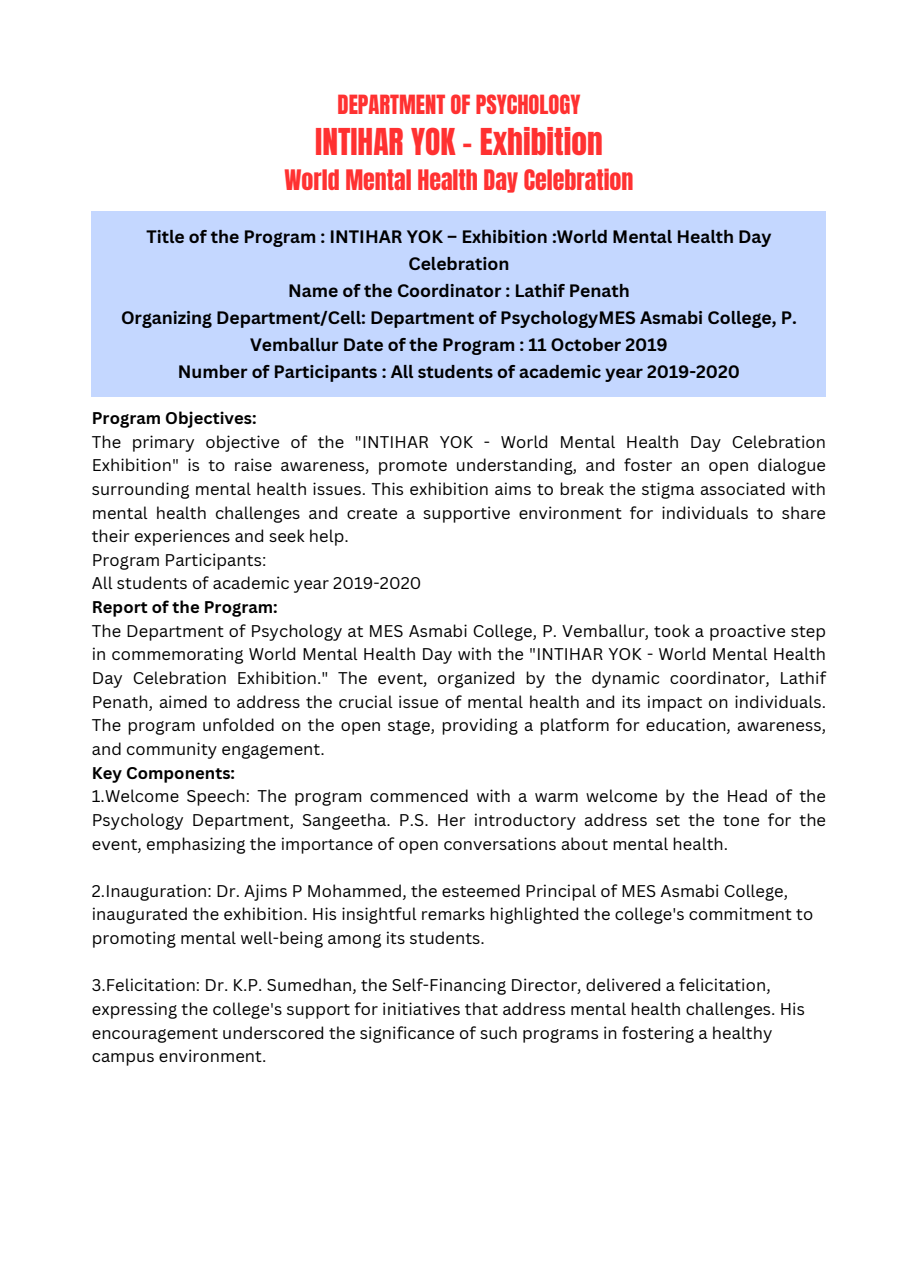
<style>
.page{position:relative;width:918px;height:1263px;background:#fff}
.page>*{position:absolute;margin:0;border:0;box-sizing:border-box;transform-origin:0 0}
.t1{font:31.5px "Anton";color:#ff3131}
.t2{font:24px "Anton";color:#ff3131}
.t3{font:22.5px "Anton";color:#ff3131}
.t4{font:700 17.55px/27px "Canva Sans";color:#000;text-align:center}
.t5{font:16.5px/23.7px "Canva Sans";letter-spacing:.005em;color:#000;text-align:justify}
.t6{font:700 16.5px "Canva Sans";letter-spacing:.005em;color:#000}
</style>
<div class="page">
<div style="left:92px;top:212px;width:734px;height:185px;background:#c4d7ff"></div>
<h3 class="t3" style="left:338px;top:89px;width:244px">DEPARTMENT OF PSYCHOLOGY</h3>
<h1 class="t1" style="left:315px;top:119px;width:289px">INTIHAR YOK – Exhibition</h1>
<h2 class="t2" style="left:285px;top:162px;width:350px">World Mental Health Day Celebration</h2>
<p class="t4" style="left:121px;top:223px;width:677px">Title of the Program : INTIHAR YOK – Exhibition :World Mental Health Day Celebration<br>Name of the Coordinator : Lathif Penath<br>Organizing Department/Cell: Department of PsychologyMES Asmabi College, P.<br>Vemballur Date of the Program : 11 October 2019<br>Number of Participants : All students of academic year 2019-2020</p>
<h2 class="t6" style="left:92px;top:406px;width:166px">Program Objectives:</h2>
<p class="t5" style="left:92px;top:429px;width:736px">The primary objective of the "INTIHAR YOK - World Mental Health Day Celebration Exhibition" is to raise awareness, promote understanding, and foster an open dialogue surrounding mental health issues. This exhibition aims to break the stigma associated with mental health challenges and create a supportive environment for individuals to share their experiences and seek help.</p>
<p class="t5" style="left:92px;top:547px;width:176px">Program Participants:</p>
<p class="t5" style="left:92px;top:571px;width:331px">All students of academic year 2019-2020</p>
<p class="t6" style="left:92px;top:595px;width:188px">Report of the Program:</p>
<p class="t5" style="left:92px;top:618px;width:736px">The Department of Psychology at MES Asmabi College, P. Vemballur, took a proactive step in commemorating World Mental Health Day with the "INTIHAR YOK - World Mental Health Day Celebration Exhibition." The event, organized by the dynamic coordinator, Lathif Penath, aimed to address the crucial issue of mental health and its impact on individuals.<br>The program unfolded on the open stage, providing a platform for education, awareness, and community engagement.</p>
<p class="t6" style="left:92px;top:761px;width:145px">Key Components:</p>
<p class="t5" style="left:92px;top:784px;width:736px">1.Welcome Speech: The program commenced with a warm welcome by the Head of the Psychology Department, Sangeetha. P.S. Her introductory address set the tone for the event, emphasizing the importance of open conversations about mental health.</p>
<p class="t5" style="left:92px;top:878px;width:698px">2.Inauguration: Dr. Ajims P Mohammed, the esteemed Principal of MES Asmabi College,</p>
<p class="t5" style="left:92px;top:902px;width:723px">inaugurated the exhibition. His insightful remarks highlighted the college's commitment to</p>
<p class="t5" style="left:92px;top:925px;width:395px">promoting mental well-being among its students.</p>
<p class="t5" style="left:92px;top:973px;width:680px">3.Felicitation: Dr. K.P. Sumedhan, the Self-Financing Director, delivered a felicitation,</p>
<p class="t5" style="left:92px;top:996px;width:715px">expressing the college's support for initiatives that address mental health challenges. His</p>
<p class="t5" style="left:92px;top:1020px;width:682px">encouragement underscored the significance of such programs in fostering a healthy</p>
<p class="t5" style="left:92px;top:1043px;width:176px">campus environment.</p>
</div>
